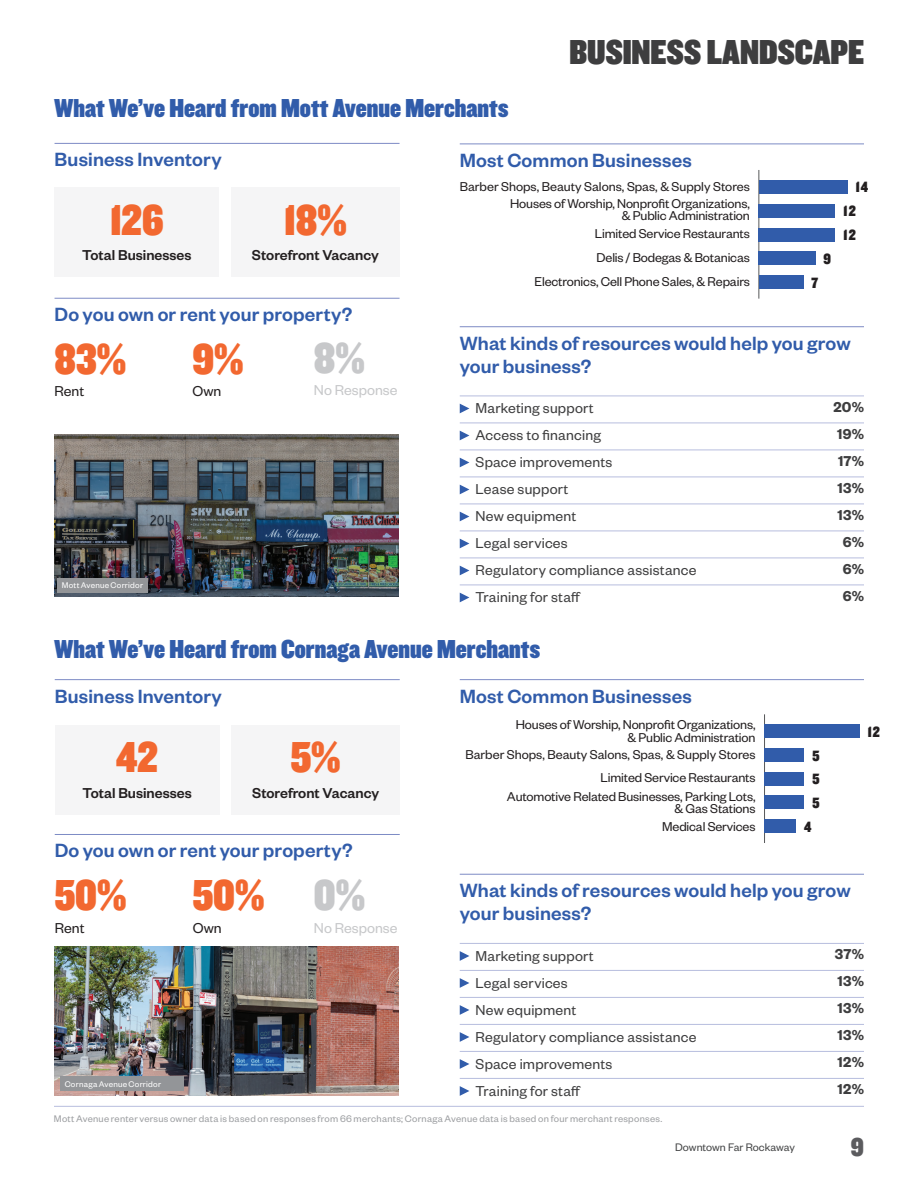
<style>
.page{position:relative;width:918px;height:1188px;background:#fff}
.page>*{position:absolute;margin:0;border:0;box-sizing:border-box;transform-origin:0 0}
.t1{font:45px "Knockout HTF90 Ultmt Welterwt";color:#f26830}
.t2{font:45px "Knockout HTF90 Ultmt Welterwt";color:#c7c8ca}
.t3{font:36px "Knockout HTF90 Ultmt Welterwt";color:#3e3e3f}
.t4{font:27px "Knockout HTF90 Ultmt Welterwt";letter-spacing:.005em;color:#315caa}
.t5{font:27px "Knockout HTF90 Ultmt Welterwt";color:#5b5b5e}
.t6{font:500 21px/23.2px "Founders Grotesk";letter-spacing:.01em;color:#315caa}
.t7{font:15.75px/27px "Founders Grotesk";letter-spacing:.015em;color:#3e3e3f}
.t8{font:500 15.75px "Founders Grotesk";color:#231f20}
.t9{font:600 15.75px/27px "Founders Grotesk";letter-spacing:.015em;color:#3e3e3f;text-align:justify}
.t10{font:15.75px "Founders Grotesk";color:#c7c8ca}
.t11{font:15.75px "Founders Grotesk";color:#231f20}
.t12{font:15.45px/23.9px "Knockout HTF90 Ultmt Welterwt";letter-spacing:.08em;color:#231f20}
.t13{font:14.1px/12.8px "Founders Grotesk";letter-spacing:-.01em;color:#231f20;text-align:right}
.t14{font:12px "Founders Grotesk";color:#464748}
.t15{font:10.5px "Founders Grotesk";letter-spacing:.025em;color:#9d9fa2}
.t16{font:9px "Founders Grotesk";letter-spacing:.03em;color:#fff}
</style>
<div class="page">
<hr style="left:460px;top:874px;width:404px;height:1px;background:#7d8bc5">
<hr style="left:460px;top:943px;width:404px;height:1px;background:#b7bdde">
<hr style="left:460px;top:970px;width:404px;height:1px;background:#b7bdde">
<hr style="left:460px;top:997px;width:404px;height:1px;background:#b7bdde">
<hr style="left:460px;top:1024px;width:404px;height:1px;background:#b7bdde">
<hr style="left:460px;top:1051px;width:404px;height:1px;background:#b7bdde">
<hr style="left:460px;top:1078px;width:404px;height:1px;background:#b7bdde">
<svg style="left:460px;top:951px;width:9px;height:10px"></svg>
<svg style="left:460px;top:978px;width:9px;height:10px"></svg>
<svg style="left:460px;top:1005px;width:9px;height:10px"></svg>
<svg style="left:460px;top:1032px;width:9px;height:10px"></svg>
<svg style="left:460px;top:1059px;width:9px;height:10px"></svg>
<svg style="left:460px;top:1086px;width:9px;height:10px"></svg>
<hr style="left:460px;top:326px;width:404px;height:1px;background:#7d8bc5">
<hr style="left:460px;top:396px;width:404px;height:1px;background:#b7bdde">
<hr style="left:460px;top:423px;width:404px;height:1px;background:#b7bdde">
<hr style="left:460px;top:450px;width:404px;height:1px;background:#b7bdde">
<hr style="left:460px;top:477px;width:404px;height:1px;background:#b7bdde">
<hr style="left:460px;top:504px;width:404px;height:1px;background:#b7bdde">
<hr style="left:460px;top:531px;width:404px;height:1px;background:#b7bdde">
<hr style="left:460px;top:558px;width:404px;height:1px;background:#b7bdde">
<hr style="left:460px;top:585px;width:404px;height:1px;background:#b7bdde">
<svg style="left:460px;top:404px;width:9px;height:9px"></svg>
<svg style="left:460px;top:431px;width:9px;height:9px"></svg>
<svg style="left:460px;top:458px;width:9px;height:9px"></svg>
<svg style="left:460px;top:485px;width:9px;height:9px"></svg>
<svg style="left:460px;top:512px;width:9px;height:9px"></svg>
<svg style="left:460px;top:539px;width:9px;height:9px"></svg>
<svg style="left:460px;top:566px;width:9px;height:9px"></svg>
<svg style="left:460px;top:593px;width:9px;height:9px"></svg>
<hr style="left:54px;top:1106px;width:810px;height:1px;background:#b7bdde">
<hr style="left:460px;top:144px;width:404px;height:1px;background:#7d8bc5">
<hr style="left:759px;top:170px;width:1px;height:129px;background:#57585a">
<div style="left:759px;top:180px;width:89px;height:14px;background:#315caa"></div>
<div style="left:759px;top:204px;width:76px;height:14px;background:#315caa"></div>
<div style="left:759px;top:228px;width:76px;height:14px;background:#315caa"></div>
<div style="left:759px;top:252px;width:57px;height:13px;background:#315caa"></div>
<div style="left:759px;top:275px;width:44px;height:14px;background:#315caa"></div>
<hr style="left:764px;top:714px;width:1px;height:129px;background:#57585a">
<div style="left:765px;top:724px;width:95px;height:14px;background:#315caa"></div>
<div style="left:765px;top:748px;width:39px;height:14px;background:#315caa"></div>
<div style="left:765px;top:772px;width:39px;height:13px;background:#315caa"></div>
<div style="left:765px;top:795px;width:39px;height:14px;background:#315caa"></div>
<div style="left:765px;top:819px;width:31px;height:14px;background:#315caa"></div>
<hr style="left:460px;top:679px;width:404px;height:1px;background:#7d8bc5">
<hr style="left:55px;top:679px;width:345px;height:1px;background:#7d8bc5">
<hr style="left:55px;top:834px;width:345px;height:1px;background:#7d8bc5">
<div style="left:55px;top:726px;width:164px;height:89px;background:#f5f5f6"></div>
<div style="left:232px;top:726px;width:168px;height:89px;background:#f5f5f6"></div>
<img style="left:55px;top:946px;width:344px;height:150px">
<div style="left:60px;top:1076px;width:124px;height:15px;background:#939598"></div>
<hr style="left:55px;top:143px;width:345px;height:1px;background:#7d8bc5">
<hr style="left:55px;top:298px;width:345px;height:1px;background:#7d8bc5">
<div style="left:55px;top:188px;width:164px;height:89px;background:#f5f5f6"></div>
<div style="left:231px;top:188px;width:169px;height:89px;background:#f5f5f6"></div>
<img style="left:55px;top:434px;width:344px;height:162px">
<div style="left:57px;top:578px;width:91px;height:15px;background:#939598"></div>
<h3 class="t4" style="left:55px;top:93px;width:455px">What We’ve Heard from Mott Avenue Merchants</h3>
<h2 class="t3" style="left:570px;top:33px;width:296px">BUSINESS LANDSCAPE</h2>
<h3 class="t6" style="left:55px;top:147px;width:169px">Business Inventory</h3>
<h1 class="t1" style="left:110px;top:196px;width:55px">126</h1>
<p class="t8" style="left:82px;top:245px;width:111px">Total Businesses</p>
<h1 class="t1" style="left:284px;top:196px;width:64px">18%</h1>
<p class="t8" style="left:252px;top:245px;width:129px">Storefront Vacancy</p>
<h3 class="t6" style="left:55px;top:302px;width:299px">Do you own or rent your property?</h3>
<h1 class="t1" style="left:55px;top:335px;width:73px">83%</h1>
<p class="t11" style="left:55px;top:382px;width:31px">Rent</p>
<h1 class="t2" style="left:314px;top:334px;width:52px">8%</h1>
<p class="t10" style="left:314px;top:381px;width:85px">No Response</p>
<h1 class="t1" style="left:193px;top:335px;width:53px">9%</h1>
<p class="t11" style="left:193px;top:382px;width:30px">Own</p>
<p class="t16" style="left:62px;top:580px;width:83px">Mott Avenue Corridor</p>
<h3 class="t6" style="left:460px;top:147px;width:234px">Most Common Businesses</h3>
<p class="t13" style="left:460px;top:179px;width:292px">Barber Shops, Beauty Salons, Spas, &amp; Supply Stores</p>
<p class="t13" style="left:510px;top:196px;width:241px">Houses of Worship, Nonprofit Organizations, &amp; Public Administration</p>
<p class="t13" style="left:595px;top:227px;width:156px">Limited Service Restaurants</p>
<p class="t13" style="left:597px;top:251px;width:155px">Delis / Bodegas &amp; Botanicas</p>
<p class="t12" style="left:824px;top:247px;width:9px">9</p>
<p class="t13" style="left:535px;top:275px;width:217px">Electronics, Cell Phone Sales, &amp; Repairs</p>
<p class="t12" style="left:812px;top:271px;width:8px">7</p>
<p class="t12" style="left:856px;top:176px;width:14px">14</p>
<p class="t12" style="left:843px;top:199px;width:14px">12<br>12</p>
<h3 class="t6" style="left:460px;top:330px;width:392px">What kinds of resources would help you grow your business?</h3>
<p class="t7" style="left:476px;top:394px;width:223px">Marketing support<br>Access to financing<br>Space improvements<br>Lease support<br>New equipment<br>Legal services<br>Regulatory compliance assistance<br>Training for staff</p>
<p class="t9" style="left:833px;top:393px;width:32px;text-align:center">20%<br>19%<br>17%<br>13%<br>13%<br>6%<br>6%<br>6%</p>
<h3 class="t4" style="left:55px;top:635px;width:487px">What We’ve Heard from Cornaga Avenue Merchants</h3>
<h3 class="t6" style="left:55px;top:683px;width:169px">Business Inventory</h3>
<h3 class="t6" style="left:460px;top:683px;width:234px">Most Common Businesses</h3>
<h1 class="t1" style="left:116px;top:733px;width:43px">42</h1>
<p class="t8" style="left:82px;top:783px;width:111px">Total Businesses</p>
<h1 class="t1" style="left:291px;top:733px;width:51px">5%</h1>
<p class="t8" style="left:252px;top:783px;width:129px">Storefront Vacancy</p>
<p class="t13" style="left:516px;top:717px;width:241px">Houses of Worship, Nonprofit Organizations, &amp; Public Administration</p>
<p class="t13" style="left:465px;top:747px;width:292px">Barber Shops, Beauty Salons, Spas, &amp; Supply Stores</p>
<p class="t13" style="left:601px;top:771px;width:156px">Limited Service Restaurants</p>
<p class="t13" style="left:507px;top:789px;width:250px">Automotive Related Businesses, Parking Lots, &amp; Gas Stations</p>
<p class="t12" style="left:812px;top:744px;width:9px;text-align:justify">5<br>5<br>5</p>
<p class="t13" style="left:662px;top:820px;width:95px">Medical Services</p>
<p class="t12" style="left:804px;top:815px;width:9px">4</p>
<p class="t12" style="left:868px;top:720px;width:14px">12</p>
<h3 class="t6" style="left:55px;top:838px;width:299px">Do you own or rent your property?</h3>
<h1 class="t1" style="left:55px;top:871px;width:73px">50%</h1>
<p class="t11" style="left:55px;top:918px;width:31px">Rent</p>
<h1 class="t1" style="left:193px;top:871px;width:73px">50%</h1>
<p class="t11" style="left:193px;top:918px;width:30px">Own</p>
<h1 class="t2" style="left:314px;top:871px;width:53px">0%</h1>
<p class="t10" style="left:314px;top:918px;width:85px">No Response</p>
<p class="t16" style="left:65px;top:1078px;width:98px">Cornaga Avenue Corridor</p>
<h3 class="t6" style="left:460px;top:878px;width:392px">What kinds of resources would help you grow your business?</h3>
<p class="t7" style="left:476px;top:942px;width:223px">Marketing support<br>Legal services<br>New equipment<br>Regulatory compliance assistance<br>Space improvements<br>Training for staff</p>
<p class="t9" style="left:835px;top:940px;width:31px">37% 13% 13% 13% 12% 12%</p>
<p class="t15" style="left:54px;top:1112px;width:610px">Mott Avenue renter versus owner data is based on responses from 66 merchants; Cornaga Avenue data is based on four merchant responses.</p>
<p class="t14" style="left:675px;top:1140px;width:121px">Downtown Far Rockaway</p>
<h3 class="t5" style="left:851px;top:1133px;width:15px">9</h3>
</div>
